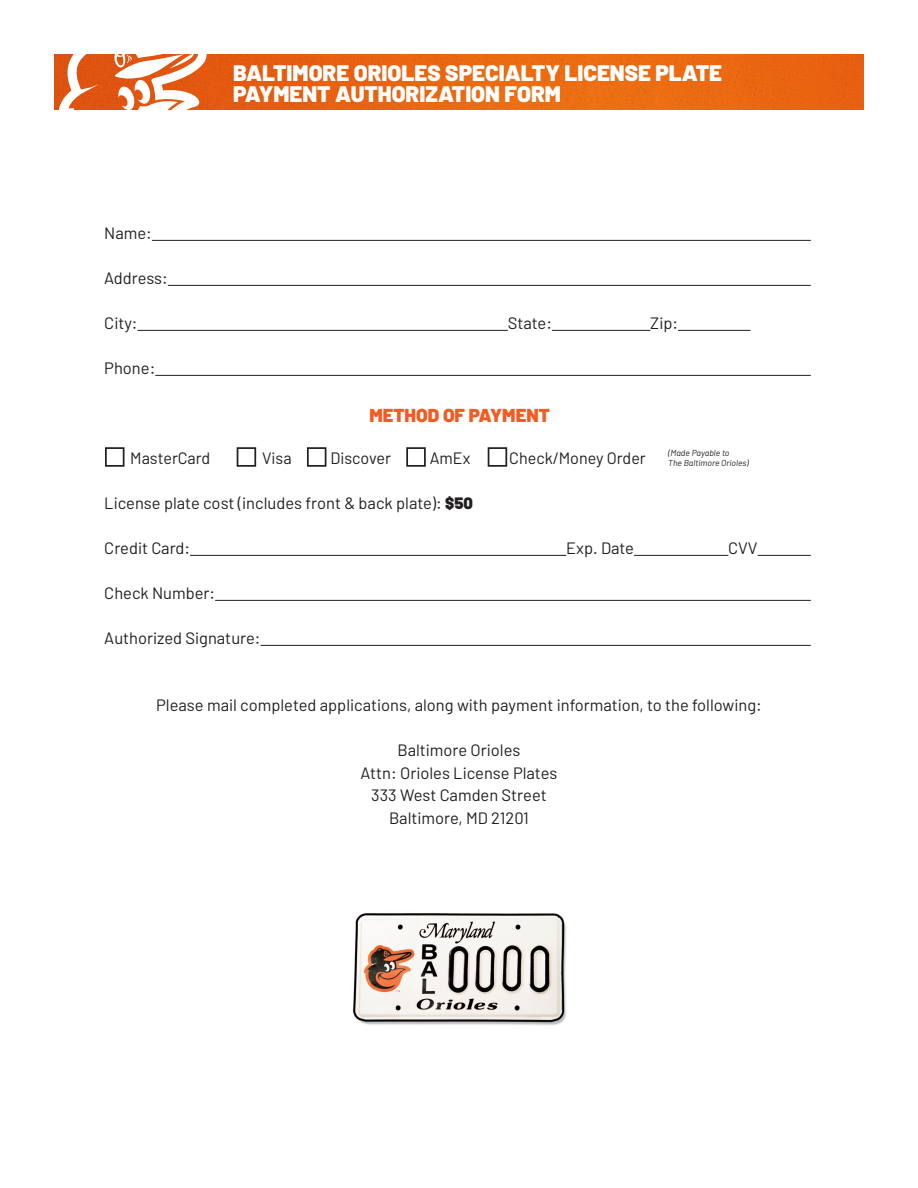
<style>
.page{position:relative;width:918px;height:1188px;background:#fff}
.page>*{position:absolute;margin:0;border:0;box-sizing:border-box;transform-origin:0 0}
.t1{font:900 22.5px/21px "Barlow";color:#fff}
.t2{font:900 18.75px "Barlow";color:#f25b21}
.t3{font:16.5px "Barlow";color:#231f20}
.t4{font:italic 8.7px/10.4px "Barlow";color:#231f20}
.s1{font-weight:900}
</style>
<div class="page">
<hr style="left:152px;top:240px;width:659px;height:1px;background:#231f20">
<hr style="left:168px;top:285px;width:643px;height:1px;background:#231f20">
<hr style="left:137px;top:330px;width:371px;height:1px;background:#231f20">
<hr style="left:552px;top:330px;width:98px;height:1px;background:#231f20">
<hr style="left:678px;top:330px;width:73px;height:1px;background:#231f20">
<hr style="left:155px;top:375px;width:656px;height:1px;background:#231f20">
<hr style="left:190px;top:555px;width:376px;height:1px;background:#231f20">
<hr style="left:634px;top:555px;width:94px;height:1px;background:#231f20">
<hr style="left:758px;top:555px;width:53px;height:1px;background:#231f20">
<hr style="left:215px;top:600px;width:596px;height:1px;background:#231f20">
<hr style="left:261px;top:645px;width:550px;height:1px;background:#231f20">
<div style="left:105px;top:447px;width:19px;height:20px;border:2px solid #231f20"></div>
<div style="left:237px;top:447px;width:19px;height:20px;border:2px solid #231f20"></div>
<div style="left:488px;top:447px;width:19px;height:20px;border:2px solid #231f20"></div>
<div style="left:307px;top:447px;width:19px;height:20px;border:2px solid #231f20"></div>
<div style="left:406px;top:447px;width:20px;height:20px;border:2px solid #231f20"></div>
<img style="left:352px;top:913px;width:214px;height:112px">
<img style="left:54px;top:54px;width:810px;height:55px">
<svg style="left:58px;top:54px;width:149px;height:56px"></svg>
<p class="t1" style="left:233px;top:62px;width:490px">BALTIMORE ORIOLES SPECIALTY LICENSE PLATE<br>PAYMENT AUTHORIZATION FORM</p>
<p class="t3" style="left:104px;top:223px;width:49px">Name:</p>
<p class="t3" style="left:104px;top:268px;width:65px">Address:</p>
<p class="t3" style="left:104px;top:313px;width:35px">City:</p>
<p class="t3" style="left:508px;top:313px;width:46px">State:</p>
<p class="t3" style="left:650px;top:313px;width:29px">Zip:</p>
<p class="t3" style="left:104px;top:358px;width:52px">Phone:</p>
<p class="t2" style="left:369px;top:404px;width:182px">METHOD OF PAYMENT</p>
<p class="t4" style="left:668px;top:447px;width:82px">(Made Payable to<br>The Baltimore Orioles)</p>
<p class="t3" style="left:130px;top:448px;width:82px">MasterCard</p>
<p class="t3" style="left:262px;top:448px;width:31px">Visa</p>
<p class="t3" style="left:330px;top:448px;width:62px">Discover</p>
<p class="t3" style="left:430px;top:448px;width:42px">AmEx</p>
<p class="t3" style="left:509px;top:448px;width:138px">Check/Money Order</p>
<p class="t3" style="left:104px;top:493px;width:370px">License plate cost (includes front &amp; back plate): <span class="s1">$50</span></p>
<p class="t3" style="left:104px;top:538px;width:87px">Credit Card:</p>
<p class="t3" style="left:566px;top:538px;width:69px">Exp. Date</p>
<p class="t3" style="left:728px;top:538px;width:31px">CVV</p>
<p class="t3" style="left:104px;top:583px;width:112px">Check Number:</p>
<p class="t3" style="left:104px;top:628px;width:158px">Authorized Signature:</p>
<p class="t3" style="left:156px;top:695px;width:607px">Please mail completed applications, along with payment information, to the following:</p>
<p class="t3" style="left:397px;top:740px;width:125px">Baltimore Orioles</p>
<p class="t3" style="left:360px;top:763px;width:199px">Attn: Orioles License Plates</p>
<p class="t3" style="left:371px;top:785px;width:177px">333 West Camden Street</p>
<p class="t3" style="left:389px;top:808px;width:141px">Baltimore, MD 21201</p>
</div>
